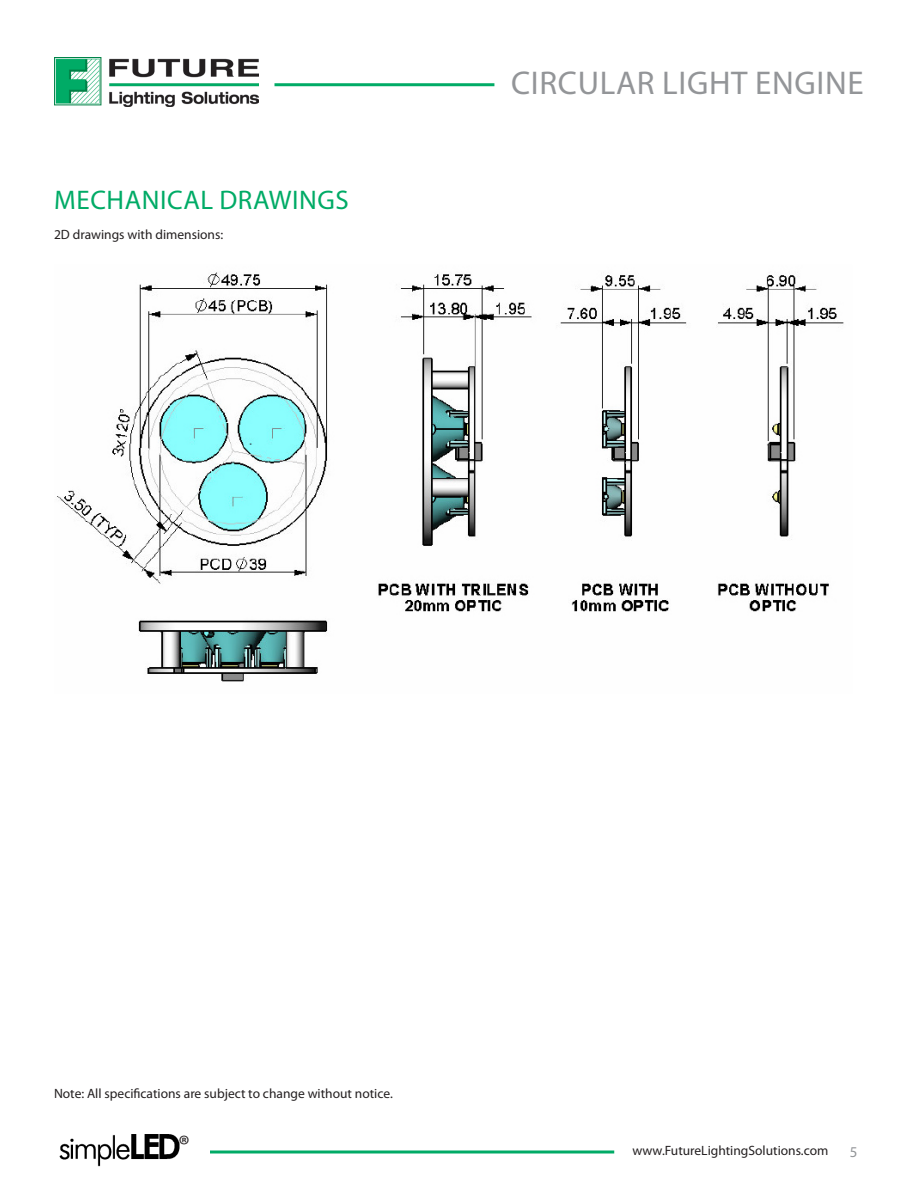
<style>
.page{position:relative;width:918px;height:1188px;background:#fff}
.page>*{position:absolute;margin:0;border:0;box-sizing:border-box;transform-origin:0 0}
.t1{font:33px "Myriad Pro";letter-spacing:.02em;color:#939598}
.Main_Header{font:27px "Myriad Pro";letter-spacing:.02em;color:#00ab66}
.t2{font:27px "Myriad Pro";color:#231f20}
.t3{font:15px "Myriad Pro";color:#939598}
.Body{font:13.5px "Myriad Pro";color:#231f20}
</style>
<div class="page">
<svg style="left:210px;top:1150px;width:404px;height:4px;background:#3fbf8c"></svg>
<img style="left:54px;top:57px;width:204px;height:49px">
<img style="left:59px;top:1134px;width:121px;height:33px">
<hr style="left:274px;top:83px;width:220px;height:3px;background:#00ab66">
<img style="left:57px;top:272px;width:787px;height:410px">
<p class="Main_Header" style="left:54px;top:184px;width:68px">MECHANI</p>
<p class="Main_Header" style="left:167px;top:184px;width:183px">CAL DRAWINGS</p>
<p class="Body" style="left:54px;top:226px;width:171px">2D drawings with dimensions:</p>
<h1 class="t1" style="left:511px;top:63px;width:354px">Circular light engine</h1>
<p class="Body" style="left:54px;top:1085px;width:340px">Note: All specifications are subject to change without notice.</p>
<h2 class="t2" style="left:178px;top:1129px;width:13px">®</h2>
<p class="Body" style="left:632px;top:1142px;width:198px">www.FutureLightingSolutions.com</p>
<p class="t3" style="left:850px;top:1143px;width:9px">5</p>
</div>
